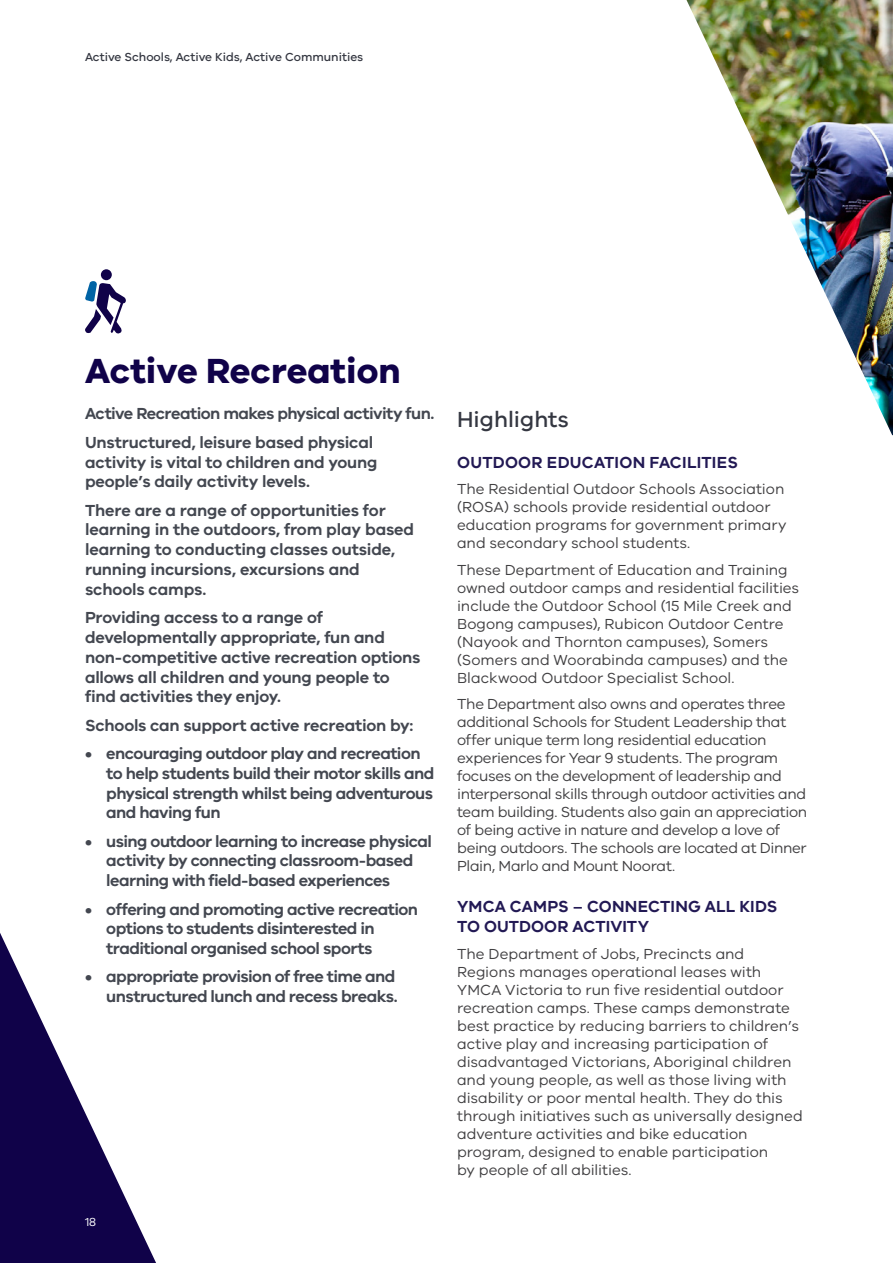
<style>
.page{position:relative;width:893px;height:1263px;background:#fff}
.page>*{position:absolute;margin:0;border:0;box-sizing:border-box;transform-origin:0 0}
.t1{font:700 36px "VIC";color:#100249}
.t2{font:500 22.5px "VIC";color:#343741}
.t3{font:600 16.5px/19.8px "VIC";letter-spacing:-.025em;color:#434750}
.t4{font:600 16.5px/19.8px "VIC";letter-spacing:.01em;color:#221954}
.t5{font:15px/18px "VIC";letter-spacing:-.005em;color:#414042}
.t6{font:500 12px "VIC";color:#343741}
.t7{font:12px "VIC";color:#fff}
</style>
<div class="page">
<svg style="left:85px;top:281px;width:41px;height:53px"></svg>
<div style="left:101px;top:269px;width:11px;height:11px;background:#100249;border-radius:50%"></div>
<img style="left:686px;top:0;width:207px;height:435px">
<svg style="left:0;top:933px;width:156px;height:330px;fill:#100249"></svg>
<p class="t6" style="left:85px;top:50px;width:280px">Active Schools, Active Kids, Active Communities</p>
<h1 class="t1" style="left:85px;top:348px;width:317px">Active Recreation</h1>
<p class="t3" style="left:85px;top:399px;width:351px;line-height:28.3px">Active Recreation makes physical activity fun.<br>Unstructured, leisure based physical</p>
<p class="t3" style="left:85px;top:451px;width:294px">activity is vital to children and young people’s daily activity levels.</p>
<p class="t3" style="left:85px;top:500px;width:331px">There are a range of opportunities for learning in the outdoors, from play based learning to conducting classes outside, running incursions, excursions and schools camps.</p>
<p class="t3" style="left:85px;top:607px;width:337px">Providing access to a range of developmentally appropriate, fun and non-competitive active recreation options allows all children and young people to find activities they enjoy.</p>
<p class="t3" style="left:85px;top:715px;width:330px">Schools can support active recreation by:</p>
<p class="t3" style="left:106px;top:743px;width:330px;text-indent:-21px">• encouraging outdoor play and recreation to help students build their motor skills and physical strength whilst being adventurous and having fun</p>
<p class="t3" style="left:106px;top:831px;width:327px;text-indent:-21px">• using outdoor learning to increase physical activity by connecting classroom-based learning with field-based experiences</p>
<p class="t3" style="left:106px;top:898px;width:313px;text-indent:-21px">• offering and promoting active recreation options to students disinterested in traditional organised school sports</p>
<p class="t3" style="left:85px;top:966px;width:314px;text-align:right">• appropriate provision of free time and unstructured lunch and recess breaks.</p>
<p class="t7" style="left:85px;top:1215px;width:13px">18</p>
<h2 class="t2" style="left:457px;top:405px;width:113px">Highlights</h2>
<p class="t4" style="left:457px;top:452px;width:282px">OUTDOOR EDUCATION FACILITIES</p>
<p class="t5" style="left:457px;top:480px;width:331px">The Residential Outdoor Schools Association (ROSA) schools provide residential outdoor education programs for government primary and secondary school students.</p>
<p class="t5" style="left:457px;top:560px;width:344px">These Department of Education and Training owned outdoor camps and residential facilities include the Outdoor School (15 Mile Creek and Bogong campuses), Rubicon Outdoor Centre (Nayook and Thornton campuses), Somers (Somers and Woorabinda campuses) and the Blackwood Outdoor Specialist School.</p>
<p class="t5" style="left:457px;top:695px;width:352px">The Department also owns and operates three additional Schools for Student Leadership that offer unique term long residential education experiences for Year 9 students. The program focuses on the development of leadership and interpersonal skills through outdoor activities and team building. Students also gain an appreciation of being active in nature and develop a love of being outdoors. The schools are located at Dinner Plain, Marlo and Mount Noorat.</p>
<p class="t4" style="left:457px;top:896px;width:322px">YMCA CAMPS – CONNECTING ALL KIDS<br>TO OUTDOOR ACTIVITY</p>
<p class="t5" style="left:457px;top:944px;width:347px">The Department of Jobs, Precincts and Regions manages operational leases with YMCA Victoria to run five residential outdoor recreation camps. These camps demonstrate best practice by reducing barriers to children’s active play and increasing participation of disadvantaged Victorians, Aboriginal children and young people, as well as those living with disability or poor mental health. They do this through initiatives such as universally designed adventure activities and bike education program, designed to enable participation<br>by people of all abilities.</p>
</div>
